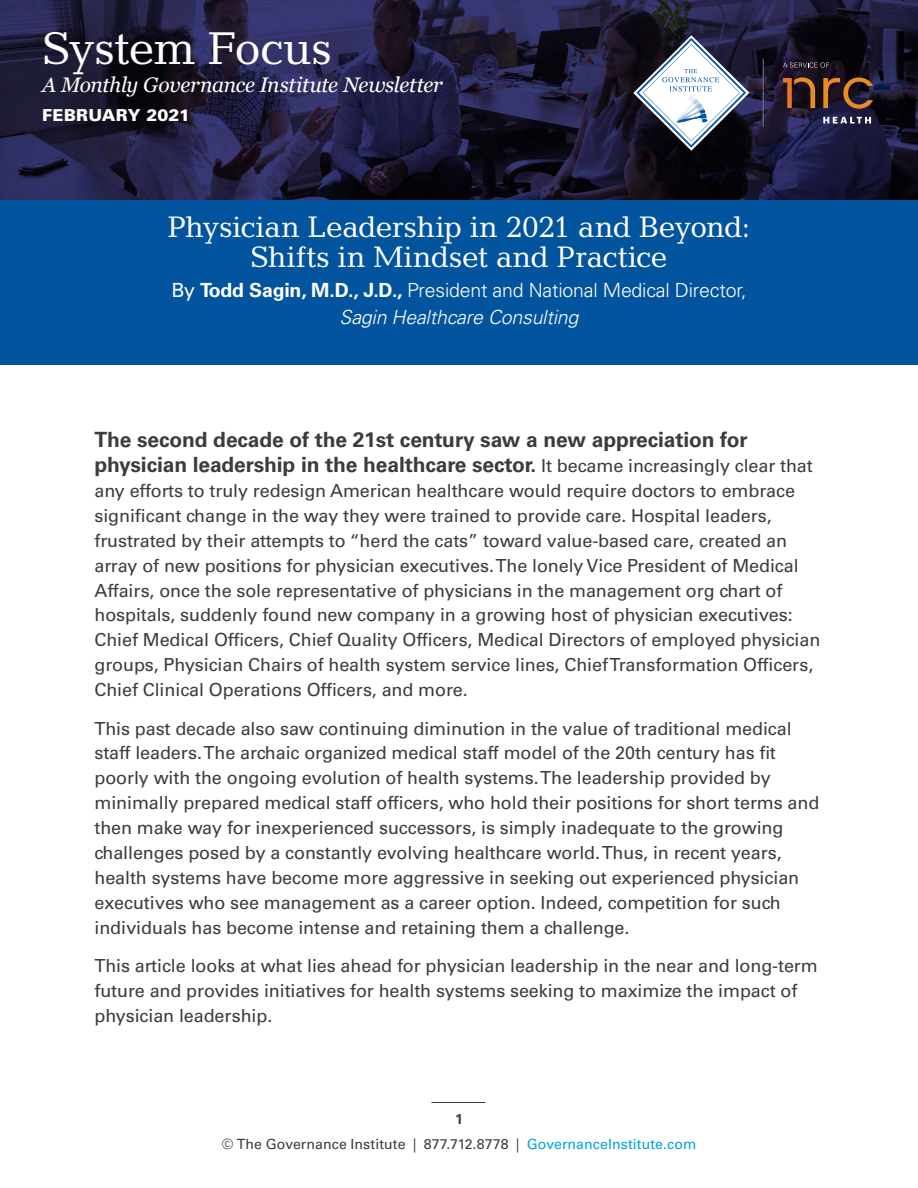
<style>
.page{position:relative;width:918px;height:1188px;background:#fff}
.page>*{position:absolute;margin:0;border:0;box-sizing:border-box;transform-origin:0 0}
.t1{font:46.5px "Candida Std";letter-spacing:-.01em;color:#fff}
.t2{font:30px/30px "Candida Std";letter-spacing:-.01em;color:#fff;text-align:center}
.t3{font:700 21px/24.9px "Univers LT Std";letter-spacing:-.005em;color:#3b3c3e}
.t4{font:italic 21px "Georgia";letter-spacing:-.015em;color:#fff}
.t5{font:300 19.5px/27px "Univers LT Std";letter-spacing:-.01em;color:#fff;text-align:center}
.t6{font:18px/24.9px "Univers LT Std";letter-spacing:-.005em;color:#3b3c3e}
.t7{font:900 16.5px "Univers LT Std";letter-spacing:.01em;color:#fff}
.t8{font:14.1px "Univers LT Std";letter-spacing:.005em;color:#3b3c3e}
.t9{font:700 14.1px "Univers LT Std";color:#3b3c3e}
.s1{font-weight:400}
.s2{font-weight:700}
.s3{font-style:italic}
.s4{font-weight:400;font-size:18px}
.s5{color:#00a3e0}
</style>
<div class="page">
<div style="left:0;top:189px;width:918px;height:175px;background:#03549f"></div>
<hr style="left:431px;top:1102px;width:54px;height:1px;background:#3b3c3e">
<img style="left:0;top:0;width:918px;height:199px">
<hr style="left:763px;top:59px;width:1px;height:68px;background:#76797c">
<svg style="left:823px;top:117px;width:48px;height:6px"></svg>
<svg style="left:823px;top:77px;width:50px;height:32px;background:#5a3927"></svg>
<svg style="left:783px;top:77px;width:32px;height:31px"></svg>
<svg style="left:783px;top:62px;width:46px;height:6px"></svg>
<svg style="left:633px;top:35px;width:116px;height:116px"></svg>
<h1 class="t1" style="left:42px;top:21px;width:292px">System Focus</h1>
<p class="t4" style="left:42px;top:72px;width:402px">A Monthly Governance Institute Newsletter</p>
<p class="t7" style="left:42px;top:104px;width:149px">FEBRUARY 2021</p>
<h2 class="t2" style="left:168px;top:212px;width:584px">Physician Leadership in 2021 and Beyond:<br>Shifts in Mindset and Practice</h2>
<p class="t5" style="left:171px;top:276px;width:577px"><span class="s1">By</span> <span class="s2">Todd Sagin, M.D., J.D.,</span> President and National Medical Director,<br><span class="s3">Sagin Healthcare Consulting</span></p>
<p class="t3" style="left:94px;top:428px;width:720px">The second decade of the 21st century saw a new appreciation for physician leadership in the healthcare sector. <span class="s4">It became increasingly clear that</span></p>
<p class="t6" style="left:94px;top:478px;width:727px">any efforts to truly redesign American healthcare would require doctors to embrace significant change in the way they were trained to provide care. Hospital leaders, frustrated by their attempts to “herd the cats” toward value-based care, created an array of new positions for physician executives. The lonely Vice President of Medical Affairs, once the sole representative of physicians in the management org chart of hospitals, suddenly found new company in a growing host of physician executives:<br>Chief Medical Officers, Chief Quality Officers, Medical Directors of employed physician groups, Physician Chairs of health system service lines, Chief Transformation Officers, Chief Clinical Operations Officers, and more.</p>
<p class="t6" style="left:94px;top:716px;width:726px">This past decade also saw continuing diminution in the value of traditional medical staff leaders. The archaic organized medical staff model of the 20th century has fit poorly with the ongoing evolution of health systems. The leadership provided by minimally prepared medical staff officers, who hold their positions for short terms and then make way for inexperienced successors, is simply inadequate to the growing challenges posed by a constantly evolving healthcare world. Thus, in recent years, health systems have become more aggressive in seeking out experienced physician executives who see management as a career option. Indeed, competition for such individuals has become intense and retaining them a challenge.</p>
<p class="t6" style="left:94px;top:953px;width:725px">This article looks at what lies ahead for physician leadership in the near and long-term future and provides initiatives for health systems seeking to maximize the impact of physician leadership.</p>
<p class="t9" style="left:455px;top:1111px;width:9px">1</p>
<p class="t8" style="left:222px;top:1136px;width:476px">© The Governance Institute | 877.712.8778 | <span class="s5">GovernanceInstitute.com</span></p>
</div>
